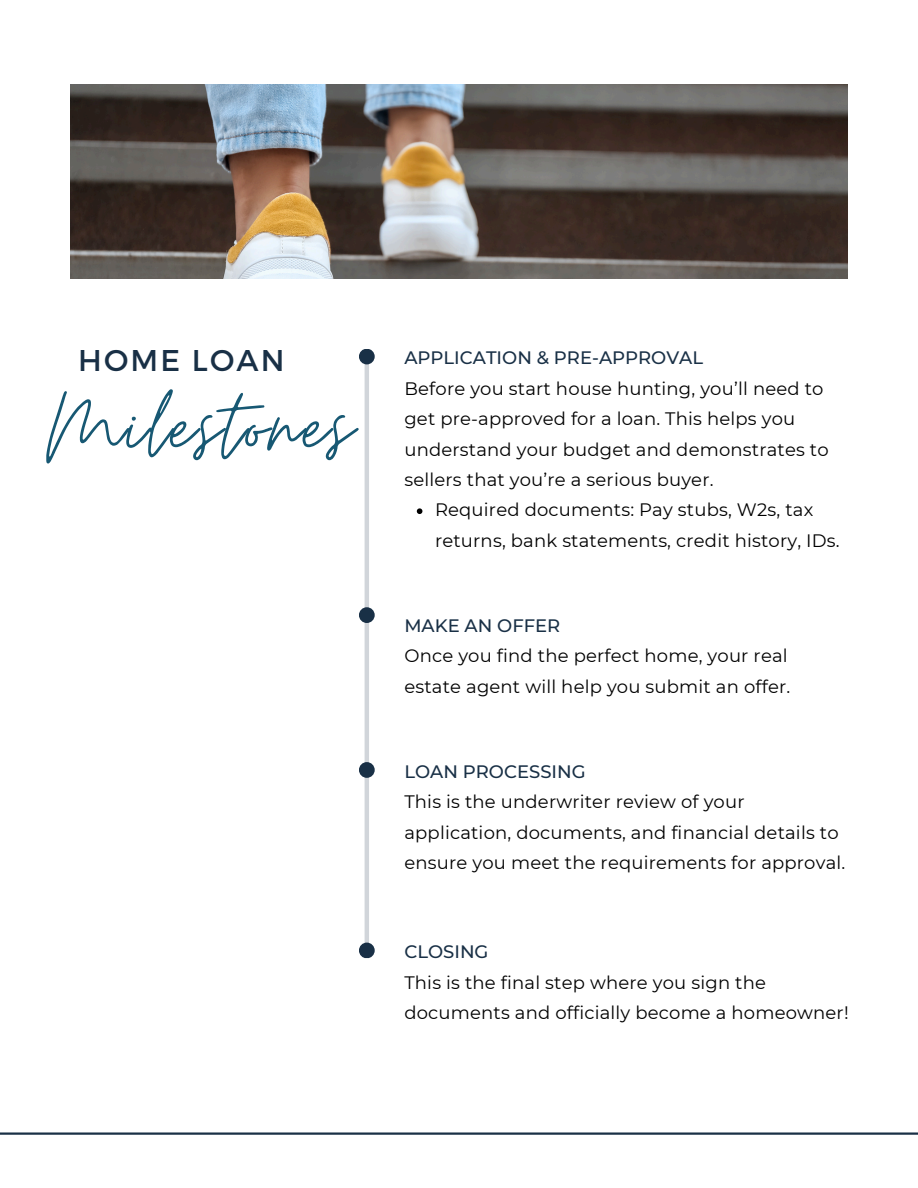
<style>
.page{position:relative;width:918px;height:1188px;background:#fff}
.page>*{position:absolute;margin:0;border:0;box-sizing:border-box;transform-origin:0 0}
.t1{font:106.5px "Moon Time";letter-spacing:.02em;color:#175873}
.t2{font:30px "Montserrat";letter-spacing:.07em;color:#193046}
.t3{font:18px/30.3px "Montserrat";letter-spacing:.01em;color:#000}
.t4{font:500 18px "Montserrat";color:#193046}
</style>
<div class="page">
<hr style="left:365px;top:352px;width:4px;height:606px;background:#d1d5da">
<img style="left:70px;top:84px;width:778px;height:195px">
<div style="left:359px;top:349px;width:16px;height:15px;background:#193046;border-radius:50%"></div>
<div style="left:359px;top:607px;width:16px;height:16px;background:#193046;border-radius:50%"></div>
<div style="left:359px;top:762px;width:16px;height:16px;background:#193046;border-radius:50%"></div>
<div style="left:359px;top:943px;width:16px;height:15px;background:#193046;border-radius:50%"></div>
<svg style="left:417px;top:508px;width:5px;height:6px"></svg>
<hr style="left:0;top:1132px;width:918px;height:3px;background:#193046">
<p class="t2" style="left:78px;top:341px;width:208px">HOME LOAN</p>
<h2 class="t1" style="left:46px;top:361px;width:309px">Milestones</h2>
<p class="t3" style="left:404px;top:373px;width:426px">Before you start house hunting, you’ll need to get pre-approved for a loan. This helps you understand your budget and demonstrates to sellers that you’re a serious buyer.</p>
<h1 class="t3" style="left:435px;top:495px;width:406px">Required documents: Pay stubs, W2s, tax returns, bank statements, credit history, IDs.</h1>
<h3 class="t4" style="left:404px;top:347px;width:300px">APPLICATION &amp; PRE-APPROVAL</h3>
<p class="t4" style="left:404px;top:614px;width:157px">MAKE AN OFFER</p>
<p class="t3" style="left:404px;top:641px;width:387px">Once you find the perfect home, your real estate agent will help you submit an offer.</p>
<p class="t4" style="left:404px;top:760px;width:183px">LOAN PROCESSING</p>
<h3 class="t3" style="left:404px;top:787px;width:442px">This is the underwriter review of your application, documents, and financial details to ensure you meet the requirements for approval.</h3>
<p class="t4" style="left:404px;top:941px;width:86px">CLOSING</p>
<h3 class="t3" style="left:404px;top:967px;width:446px">This is the final step where you sign the documents and officially become a homeowner!</h3>
</div>
